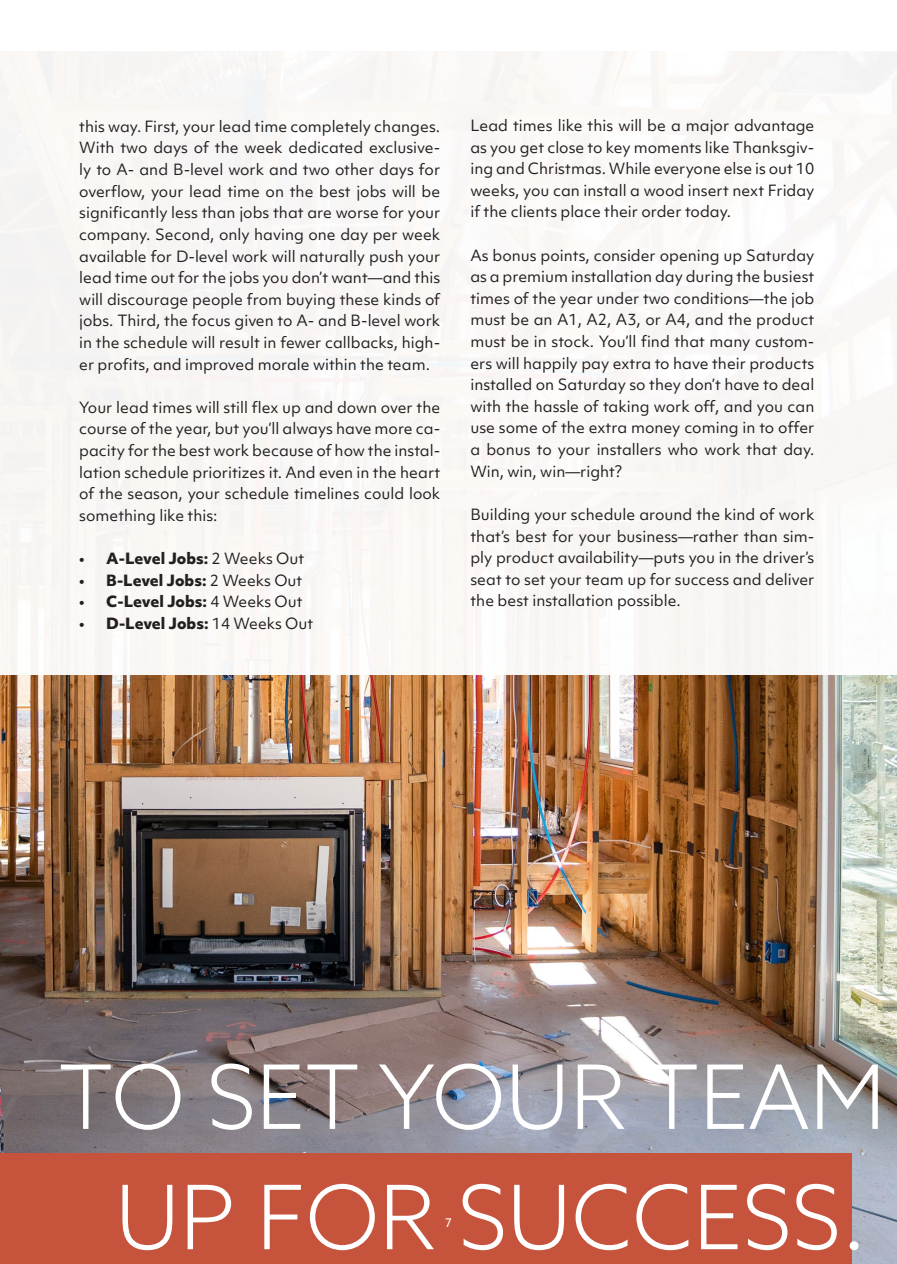
<style>
.page{position:relative;width:897px;height:1264px;background:#fff}
.page>*{position:absolute;margin:0;border:0;box-sizing:border-box;transform-origin:0 0}
.t1{font:300 88.95px/120.3px "Azo Sans";color:#fff;text-align:center}
.t2{font:14.85px/21.6px "Objektiv Mk 1";color:#231f20;text-align:justify}
.t3{font:800 14.85px "Objektiv Mk 1";color:#231f20}
.t4{font:12px "Azo Sans";color:#fff}
.s1{font-weight:400}
</style>
<div class="page">
<img style="left:0;top:674px;width:896px;height:590px">
<div style="left:0;top:21px;width:896px;height:653px;background:#faf7f5"></div>
<hr style="left:0;top:0;width:1px;height:674px;background:#fff">
<div style="left:0;top:1153px;width:851px;height:111px;background:#c6543c"></div>
<p class="t2" style="left:79px;top:115px;width:362px">this way. First, your lead time completely changes.<br>With two days of the week dedicated exclusive&shy;ly to A- and B-level work and two other days for overflow, your lead time on the best jobs will be significantly less than jobs that are worse for your company. Second, only having one day per week available for D-level work will naturally push your lead time out for the jobs you don’t want—and this will discourage people from buying these kinds of jobs. Third, the focus given to A- and B-level work in the schedule will result in fewer callbacks, high&shy;er profits, and improved morale within the team.</p>
<p class="t2" style="left:79px;top:396px;width:362px">Your lead times will still flex up and down over the course of the year, but you’ll always have more ca&shy;pacity for the best work because of how the instal&shy;lation schedule prioritizes it. And even in the heart of the season, your schedule timelines could look something like this:</p>
<p class="t3" style="left:79px;top:548px;width:226px">• A-Level Jobs: <span class="s1">2 Weeks Out</span></p>
<p class="t3" style="left:79px;top:569px;width:225px">• B-Level Jobs: <span class="s1">2 Weeks Out</span></p>
<p class="t3" style="left:79px;top:591px;width:225px">• C-Level Jobs: <span class="s1">4 Weeks Out</span></p>
<p class="t3" style="left:79px;top:612px;width:235px">• D-Level Jobs: <span class="s1">14 Weeks Out</span></p>
<p class="t2" style="left:470px;top:114px;width:345px">Lead times like this will be a major advantage as you get close to key moments like Thanksgiv&shy;ing and Christmas. While everyone else is out 10 weeks, you can install a wood insert next Friday if the clients place their order today.</p>
<p class="t2" style="left:470px;top:244px;width:345px">As bonus points, consider opening up Saturday as a premium installation day during the busiest times of the year under two conditions—the job must be an A1, A2, A3, or A4, and the product must be in stock. You’ll find that many custom&shy;ers will happily pay extra to have their products installed on Saturday so they don’t have to deal with the hassle of taking work off, and you can use some of the extra money coming in to offer a bonus to your installers who work that day.<br>Win, win, win—right?</p>
<p class="t2" style="left:470px;top:503px;width:345px">Building your schedule around the kind of work that’s best for your business—rather than sim&shy;ply product availability—puts you in the driver’s seat to set your team up for success and deliver the best installation possible.</p>
<h1 class="t1" style="left:58px;top:1036px;width:829px">TO SET YOUR TEAM<br>UP FOR SUCCESS.</h1>
<p class="t4" style="left:445px;top:1214px;width:8px">7</p>
</div>
